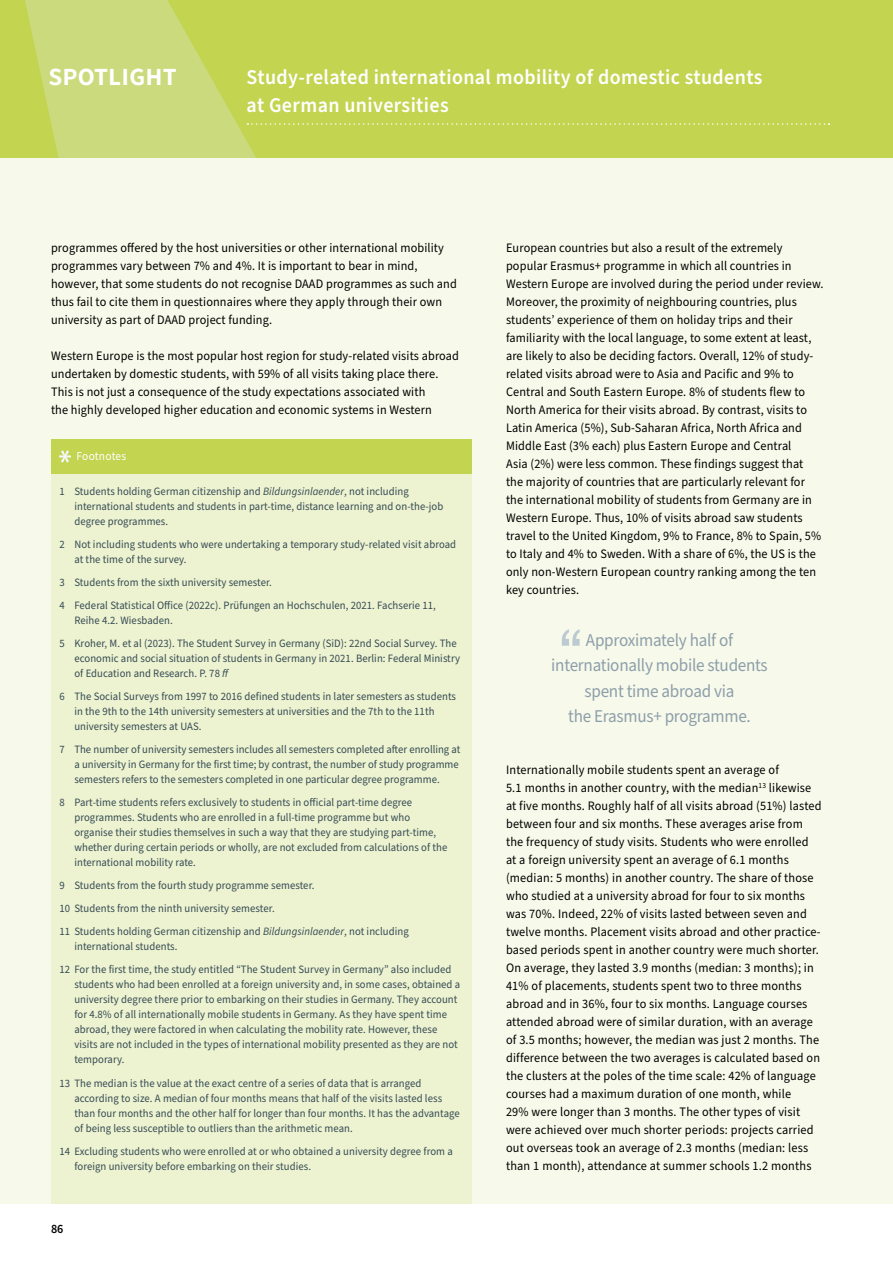
<style>
.page{position:relative;width:893px;height:1263px;background:#fff}
.page>*{position:absolute;margin:0;border:0;box-sizing:border-box;transform-origin:0 0}
.t1{font:600 30.75px "Source Sans Pro";letter-spacing:-.01em;color:#fff;scale:.95 1}
.head_SL_2022{font:600 21px/28.5px "Source Sans Pro";letter-spacing:.02em;color:#fff;scale:.95 1}
.Zitat_2022{font:18px/25.5px "Source Sans Pro";letter-spacing:-.015em;color:#8d9faa;text-align:center;scale:.95 1}
.fließtext_2022{font:12.9px/18px "Source Sans Pro";letter-spacing:.01em;color:#000;scale:.95 1}
.t2{font:600 12.75px "Source Sans Pro";color:#000;scale:.95 1}
.tab_Text_2022{font:12px "Source Sans Pro";color:#fff;scale:.95 1}
.Fußnote{font:11.25px/15px "Source Sans Pro";letter-spacing:.005em;color:#354b54;scale:.95 1}
.s1{font-style:italic}
</style>
<div class="page">
<div style="left:0;top:0;width:893px;height:1203px;background:#f7f9ea"></div>
<div style="left:0;top:0;width:893px;height:157px;background:#c2d450"></div>
<svg style="left:25px;top:0;width:805px;height:157px"></svg>
<svg style="left:247px;top:123px;width:582px;height:2px"></svg>
<hr style="left:892px;top:238px;width:1px;height:393px;background:#fcfcf6">
<div style="left:51px;top:470px;width:421px;height:733px;background:#edf2d0"></div>
<div style="left:51px;top:439px;width:421px;height:34px;background:#c2d450"></div>
<svg style="left:59px;top:450px;width:12px;height:13px"></svg>
<svg style="left:562px;top:629px;width:18px;height:17px"></svg>
<h1 class="t1" style="left:48px;top:54px;width:137px">spotlight</h1>
<p class="head_SL_2022" style="left:247px;top:63px;width:544px">Study-related international mobility of domestic students at German universities</p>
<p class="fließtext_2022" style="left:51px;top:239px;width:429px">programmes offered by the host universities or other international mobility programmes vary between 7% and 4%. It is important to bear in mind, however, that some students do not recognise DAAD programmes as such and thus fail to cite them in questionnaires where they apply through their own university as part of DAAD project funding.</p>
<p class="fließtext_2022" style="left:51px;top:347px;width:431px">Western Europe is the most popular host region for study-related visits abroad undertaken by domestic students, with 59% of all visits taking place there.<br>This is not just a consequence of the study expectations associated with<br>the highly developed higher education and economic systems in Western</p>
<p class="tab_Text_2022" style="left:77px;top:448px;width:54px">Footnotes</p>
<p class="Fußnote" style="left:74px;top:484px;width:390px;text-indent:-15px">1 Students holding German citizenship and <span class="s1">Bildungsinlaender</span>, not including international students and students in part-time, distance learning and on-the-job degree programmes.</p>
<p class="Fußnote" style="left:74px;top:537px;width:403px;text-indent:-15px">2 Not including students who were undertaking a temporary study-related visit abroad at the time of the survey.</p>
<p class="Fußnote" style="left:60px;top:575px;width:225px">3 Students from the sixth university semester.</p>
<p class="Fußnote" style="left:74px;top:598px;width:382px;text-indent:-15px">4 Federal Statistical Office (2022c). Prüfungen an Hochschulen, 2021. Fachserie 11,<br>Reihe 4.2. Wiesbaden.</p>
<p class="Fußnote" style="left:74px;top:636px;width:407px;text-indent:-15px">5 Kroher, M. et al (2023). The Student Survey in Germany (SiD): 22nd Social Survey. The economic and social situation of students in Germany in 2021. Berlin: Federal Ministry of Education and Research. P. 78 <span class="s1">ff</span></p>
<p class="Fußnote" style="left:74px;top:689px;width:403px;text-indent:-15px">6 The Social Surveys from 1997 to 2016 defined students in later semesters as students in the 9th to the 14th university semesters at universities and the 7th to the 11th university semesters at UAS.</p>
<p class="Fußnote" style="left:74px;top:742px;width:408px;text-indent:-15px">7 The number of university semesters includes all semesters completed after enrolling at a university in Germany for the first time; by contrast, the number of study programme semesters refers to the semesters completed in one particular degree programme.</p>
<p class="Fußnote" style="left:74px;top:795px;width:394px;text-indent:-15px">8 Part-time students refers exclusively to students in official part-time degree programmes. Students who are enrolled in a full-time programme but who organise their studies themselves in such a way that they are studying part-time, whether during certain periods or wholly, are not excluded from calculations of the international mobility rate.</p>
<p class="Fußnote" style="left:60px;top:878px;width:270px">9 Students from the fourth study programme semester.</p>
<p class="Fußnote" style="left:60px;top:901px;width:228px">10 Students from the ninth university semester.</p>
<p class="Fußnote" style="left:74px;top:924px;width:354px;text-indent:-15px">11 Students holding German citizenship and <span class="s1">Bildungsinlaender</span>, not including international students.</p>
<p class="Fußnote" style="left:74px;top:962px;width:408px;text-indent:-15px">12 For the first time, the study entitled “The Student Survey in Germany” also included students who had been enrolled at a foreign university and, in some cases, obtained a university degree there prior to embarking on their studies in Germany. They account for 4.8% of all internationally mobile students in Germany. As they have spent time abroad, they were factored in when calculating the mobility rate. However, these visits are not included in the types of international mobility presented as they are not temporary.</p>
<p class="Fußnote" style="left:74px;top:1076px;width:407px;text-indent:-15px">13 The median is the value at the exact centre of a series of data that is arranged according to size. A median of four months means that half of the visits lasted less than four months and the other half for longer than four months. It has the advantage of being less susceptible to outliers than the arithmetic mean.</p>
<p class="Fußnote" style="left:74px;top:1144px;width:400px;text-indent:-15px">14 Excluding students who were enrolled at or who obtained a university degree from a foreign university before embarking on their studies.</p>
<p class="t2" style="left:51px;top:1220px;width:15px">86</p>
<p class="fließtext_2022" style="left:506px;top:239px;width:336px">European countries but also a result of the extremely popular Erasmus+ programme in which all countries in Western Europe are involved during the period under review.<br>Moreover, the proximity of neighbouring countries, plus students’ experience of them on holiday trips and their familiarity with the local language, to some extent at least, are likely to also be deciding factors. Overall, 12% of study&shy;related visits abroad were to Asia and Pacific and 9% to Central and South Eastern Europe. 8% of students flew to North America for their visits abroad. By contrast, visits to Latin America (5%), Sub-Saharan Africa, North Africa and Middle East (3% each) plus Eastern Europe and Central<br>Asia (2%) were less common. These findings suggest that the majority of countries that are particularly relevant for the international mobility of students from Germany are in Western Europe. Thus, 10% of visits abroad saw students travel to the United Kingdom, 9% to France, 8% to Spain, 5% to Italy and 4% to Sweden. With a share of 6%, the US is the only non-Western European country ranking among the ten key countries.</p>
<p class="Zitat_2022" style="left:551px;top:628px;width:229px">Approximately half of internationally mobile students spent time abroad via<br>the Erasmus+ programme.</p>
<p class="fließtext_2022" style="left:506px;top:761px;width:334px">Internationally mobile students spent an average of<br>5.1 months in another country, with the median<sup>13</sup> likewise at five months. Roughly half of all visits abroad (51%) lasted between four and six months. These averages arise from the frequency of study visits. Students who were enrolled at a foreign university spent an average of 6.1 months (median: 5 months) in another country. The share of those who studied at a university abroad for four to six months was 70%. Indeed, 22% of visits lasted between seven and twelve months. Placement visits abroad and other practice&shy;based periods spent in another country were much shorter.<br>On average, they lasted 3.9 months (median: 3 months); in 41% of placements, students spent two to three months abroad and in 36%, four to six months. Language courses attended abroad were of similar duration, with an average of 3.5 months; however, the median was just 2 months. The difference between the two averages is calculated based on the clusters at the poles of the time scale: 42% of language courses had a maximum duration of one month, while<br>29% were longer than 3 months. The other types of visit were achieved over much shorter periods: projects carried out overseas took an average of 2.3 months (median: less than 1 month), attendance at summer schools 1.2 months</p>
</div>
